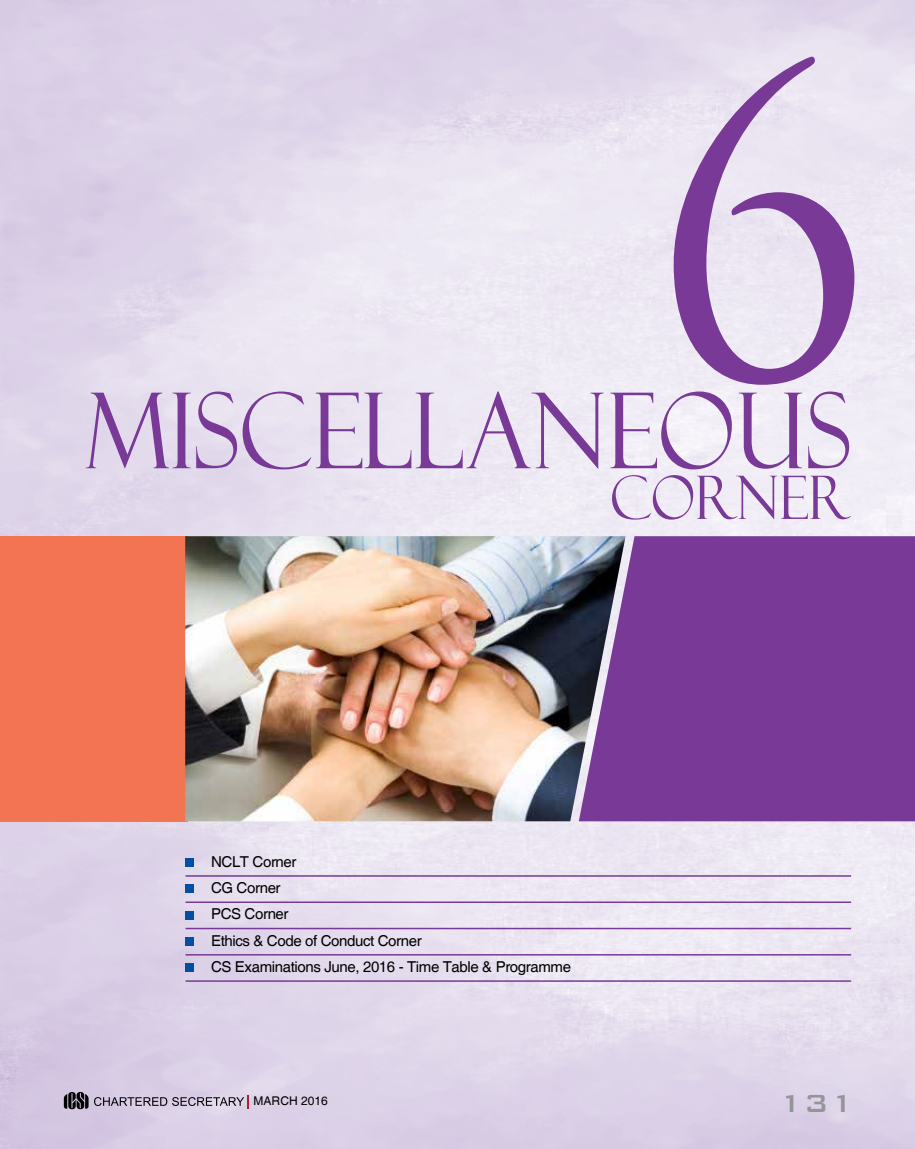
<style>
.page{position:relative;width:915px;height:1149px;background:#fff}
.page>*{position:absolute;margin:0;border:0;box-sizing:border-box;transform-origin:0 0}
.t1{font:418.05px "Trajan Pro";color:#783a96;scale:.9 1}
.t2{font:105px "Felix Titling";color:#783a96;scale:.9 1}
.t3{font:60px "Felix Titling";color:#783a96;scale:.9 1}
.t4{font:500 33px "Bank Gothic BT";color:#939598}
.t5{font:15px/26.2px "Helvetica";letter-spacing:-.025em;color:#000}
.t6{font:12px "Helvetica";color:#000}
</style>
<div class="page">
<img style="left:0;top:0;width:914px;height:1148px">
<div style="left:0;top:536px;width:187px;height:285px;background:#f37453"></div>
<div style="left:625px;top:536px;width:289px;height:285px;background:#783a96"></div>
<img style="left:185px;top:536px;width:440px;height:285px">
<hr style="left:185px;top:874px;width:665px;height:2px;background:#783a96">
<hr style="left:185px;top:901px;width:665px;height:1px;background:#783a96">
<hr style="left:185px;top:927px;width:665px;height:1px;background:#783a96">
<hr style="left:185px;top:953px;width:665px;height:2px;background:#783a96">
<hr style="left:185px;top:980px;width:665px;height:1px;background:#783a96">
<div style="left:185px;top:858px;width:9px;height:8px;background:#034ea2"></div>
<div style="left:185px;top:884px;width:9px;height:8px;background:#034ea2"></div>
<div style="left:185px;top:910px;width:9px;height:8px;background:#034ea2"></div>
<div style="left:185px;top:936px;width:9px;height:9px;background:#034ea2"></div>
<div style="left:185px;top:963px;width:9px;height:8px;background:#034ea2"></div>
<svg style="left:64px;top:1091px;width:24px;height:17px"></svg>
<svg style="left:94px;top:1094px;width:155px;height:13px"></svg>
<h1 class="t1" style="left:655px;top:-40px;width:240px">6</h1>
<h2 class="t2" style="left:85px;top:370px;width:851px">MISCELLANEOUS</h2>
<h3 class="t3" style="left:610px;top:463px;width:269px">CORNER</h3>
<p class="t5" style="left:211px;top:848px;width:361px">NCLT Corner<br>CG Corner<br>PCS Corner<br>Ethics &amp; Code of Conduct Corner<br>CS Examinations June, 2016 - Time Table &amp; Programme</p>
<p class="t6" style="left:253px;top:1093px;width:20px">March</p>
<p class="t6" style="left:301px;top:1093px;width:28px">2016</p>
<h3 class="t4" style="left:778px;top:1084px;width:78px">131</h3>
</div>
